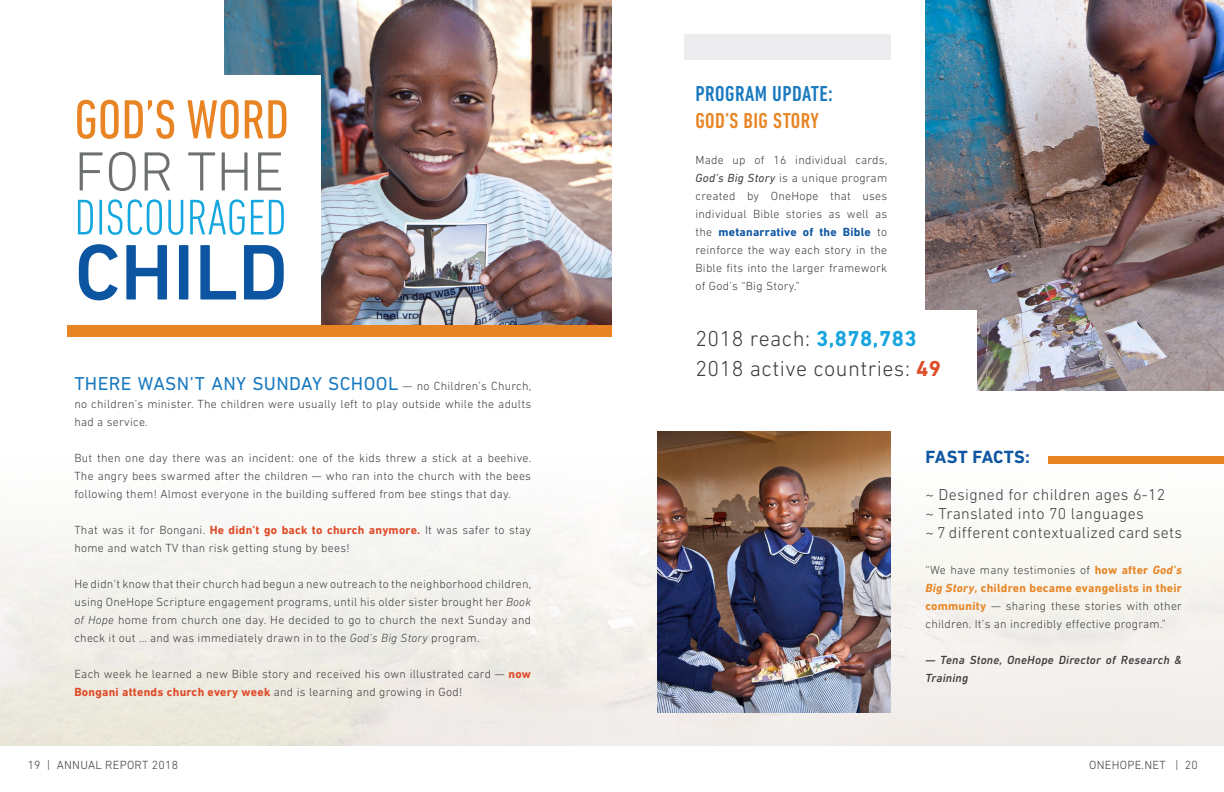
<style>
.page{position:relative;width:1224px;height:792px;background:#fff}
.page>*{position:absolute;margin:0;border:0;box-sizing:border-box;transform-origin:0 0}
.t1{font:500 80px "DIN Next LT Pro";color:#0c55a0}
.t2{font:condensed 56px "DIN Next LT Pro";color:#e88423}
.t3{font:300 56px "DIN Next LT Pro";color:#6d7071}
.t4{font:300 condensed 51px "DIN Next LT Pro";color:#15a7e0}
.Body{font:300 22px "DIN Next LT Pro";letter-spacing:.02em;color:#3e3e3f}
.Body-2{font:500 condensed 22px "DIN Next LT Pro";letter-spacing:.02em;color:#1979bf}
.Body-3{font:500 condensed 22px "DIN Next LT Pro";letter-spacing:.02em;color:#e78524}
.Body-4{font:19px "DIN Next LT Pro";letter-spacing:.02em;color:#1979bf}
.Body-5{font:700 18px "DIN Next LT Pro";letter-spacing:.01em;color:#0e56a1}
.Body-6{font:300 16px "DIN Next LT Pro";letter-spacing:.02em;color:#3e3e3f}
.Body-7{font:300 12px/18px "DIN Next LT Pro";letter-spacing:.02em;color:#3e3e3f;text-align:justify}
.Body-8{font:italic 500 12px/18px "DIN Next LT Pro";letter-spacing:.02em;color:#3e3e3f}
.s1{font-weight:300;font-size:12px;color:#3e3e3f}
.s2{font-weight:700;color:#de4926}
.s3{font-style:italic}
.s4{font-weight:400;font-style:italic}
.s5{font-weight:700;color:#0e56a1}
.s6{font-weight:700;color:#18a5de}
.s7{font-weight:700;color:#df4d28}
.s8{font-weight:700;color:#e78524}
.s9{font-weight:700;font-style:italic;color:#e78524}
</style>
<div class="page">
<img style="left:926px;top:0;width:298px;height:390px">
<div style="left:631px;top:310px;width:345px;height:89px;background:#fff"></div>
<img style="left:0;top:463px;width:1224px;height:282px">
<img style="left:225px;top:0;width:387px;height:326px">
<img style="left:657px;top:431px;width:234px;height:282px">
<div style="left:206px;top:76px;width:115px;height:271px;background:#fff"></div>
<div style="left:68px;top:326px;width:544px;height:11px;background:#e88423"></div>
<div style="left:684px;top:34px;width:207px;height:26px;background:#ececee"></div>
<div style="left:1048px;top:456px;width:176px;height:7px;background:#e88423"></div>
<p class="t2" style="left:74px;top:88px;width:216px">GOD’S WORD</p>
<p class="t3" style="left:74px;top:139px;width:211px">FOR THE</p>
<p class="t4" style="left:74px;top:188px;width:214px">DISCOURAGED</p>
<p class="t1" style="left:74px;top:226px;width:215px">CHILD</p>
<p class="Body-4" style="left:74px;top:373px;width:459px">THERE WASN’T ANY SUNDAY SCHOOL <span class="s1">— no Children’s Church,</span></p>
<p class="Body-7" style="left:74px;top:395px;width:458px">no children’s minister. The children were usually left to play outside while the adults had a service.</p>
<p class="Body-7" style="left:74px;top:449px;width:459px">But then one day there was an incident: one of the kids threw a stick at a beehive.<br>The angry bees swarmed after the children — who ran into the church with the bees following them! Almost everyone in the building suffered from bee stings that day.</p>
<p class="Body-7" style="left:74px;top:521px;width:458px">That was it for Bongani. <span class="s2">He didn’t go back to church anymore.</span> It was safer to stay home and watch TV than risk getting stung by bees!</p>
<p class="Body-7" style="left:74px;top:575px;width:459px">He didn’t know that their church had begun a new outreach to the neighborhood children, using OneHope Scripture engagement programs, until his older sister brought her <span class="s3">Book of Hope</span> home from church one day. He decided to go to church the next Sunday and check it out … and was immediately drawn in to the <span class="s3">God’s Big Story</span> program.</p>
<p class="Body-7" style="left:74px;top:665px;width:458px">Each week he learned a new Bible story and received his own illustrated card — <span class="s2">now<br>Bongani attends church every week</span> and is learning and growing in God!</p>
<p class="Body-2" style="left:696px;top:81px;width:139px">PROGRAM UPDATE:</p>
<p class="Body-3" style="left:696px;top:108px;width:125px">GOD’S BIG STORY</p>
<p class="Body-7" style="left:696px;top:151px;width:193px">Made up of 16 individual cards, <span class="s4">God’s Big Story</span> is a unique program created by OneHope that uses individual Bible stories as well as the <span class="s5">metanarrative of the Bible</span> to reinforce the way each story in the Bible fits into the larger framework of God’s “Big Story.”</p>
<p class="Body" style="left:696px;top:326px;width:223px">2018 reach: <span class="s6">3,878,783</span></p>
<p class="Body" style="left:696px;top:356px;width:247px">2018 active countries: <span class="s7">49</span></p>
<p class="Body-5" style="left:926px;top:447px;width:106px">FAST FACTS:</p>
<p class="Body-6" style="left:926px;top:486px;width:241px">~ Designed for children ages 6-12</p>
<p class="Body-6" style="left:926px;top:505px;width:220px">~ Translated into 70 languages</p>
<p class="Body-6" style="left:926px;top:524px;width:258px">~ 7 different contextualized card sets</p>
<p class="Body-7" style="left:926px;top:561px;width:258px">“We have many testimonies of <span class="s8">how after</span> <span class="s9">God’s Big Story</span><span class="s8">, children became evangelists in their community</span> — sharing these stories with other children. It’s an incredibly effective program.”</p>
<p class="Body-8" style="left:926px;top:651px;width:258px">— Tena Stone, OneHope Director of Research &amp;<br>Training</p>
<p class="Body-7" style="left:28px;top:756px;width:152px">19 | ANNUAL REPORT 2018</p>
<p class="Body-7" style="left:1089px;top:756px;width:110px">ONEHOPE.NET | 20</p>
</div>
